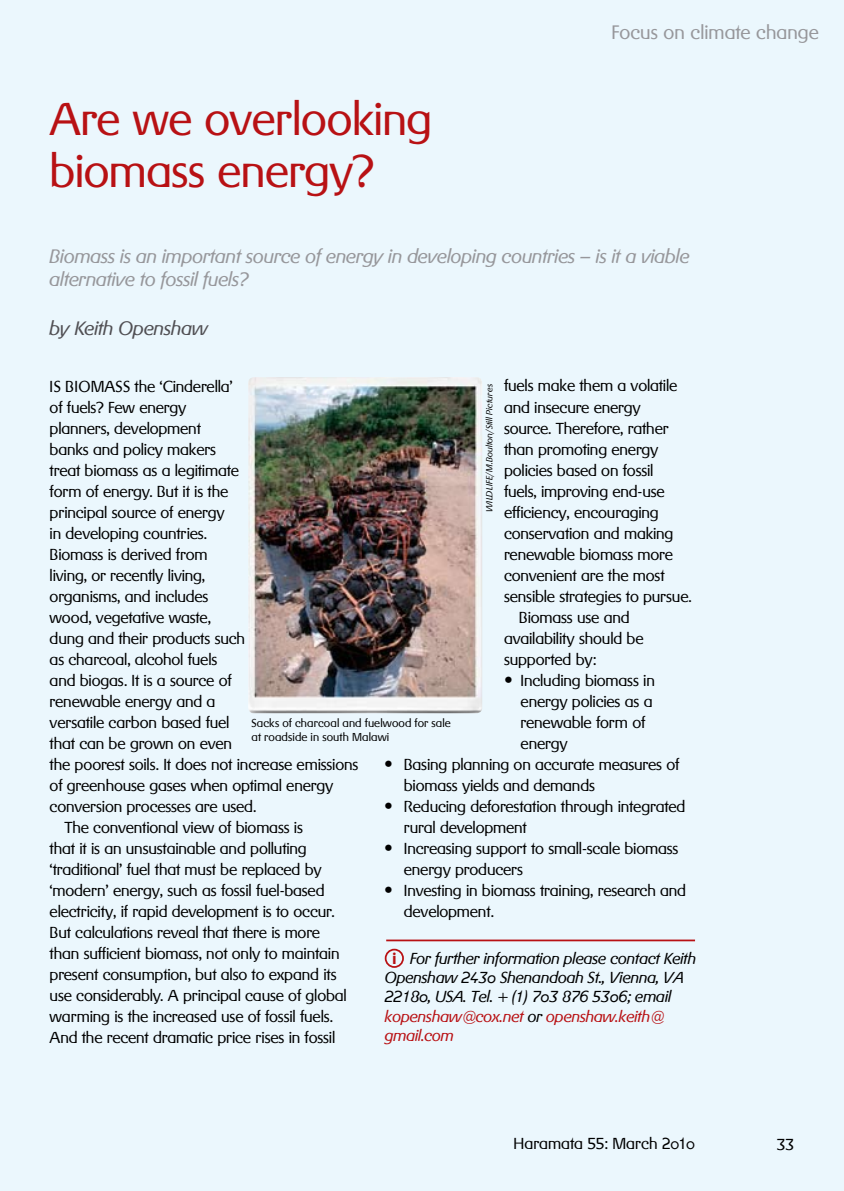
<style>
.page{position:relative;width:844px;height:1191px;background:#fff}
.page>*{position:absolute;margin:0;border:0;box-sizing:border-box;transform-origin:0 0}
.t1{font:300 45.5px/52.5px "Gerstner BQ";letter-spacing:-.01em;color:#b81114}
.t2{font:italic 300 19.25px/22.8px "Gerstner BQ";letter-spacing:-.01em;color:#97979b}
.t3{font:300 19.25px "Gerstner BQ";letter-spacing:.005em;color:#97979b}
.t4{font:italic 300 19.25px "Gerstner BQ";letter-spacing:-.01em;color:#504f53}
.t5{font:300 15.75px/21px "Gerstner BQ";letter-spacing:-.01em;color:#000}
.t6{font:italic 300 15.75px/19.2px "Gerstner BQ";letter-spacing:-.01em;color:#000}
.t7{font:500 15.75px "Gerstner BQ";color:#b81114}
.t8{font:300 11.38px/14px "Gerstner BQ";letter-spacing:.01em;color:#000}
.t9{font:italic 300 8.75px "Gerstner BQ";letter-spacing:.025em;color:#000}
.s1{font-size:26.25px}
.s2{color:#b81114}
</style>
<div class="page">
<div style="left:0;top:0;width:843px;height:1191px;background:#ebf7fd"></div>
<hr style="left:386px;top:939px;width:308px;height:2px;background:#b81114">
<div style="left:384px;top:948px;width:20px;height:20px;border:2px solid #b81114;border-radius:50%"></div>
<img style="left:248px;top:377px;width:234px;height:336px;border-radius:5px">
<h1 class="t1" style="left:50px;top:93px;width:384px">Are we overlooking biomass energy?</h1>
<p class="t3" style="left:611px;top:21px;width:209px">Focus on climate change</p>
<p class="t2" style="left:50px;top:245px;width:641px">Biomass is an important source of energy in developing countries – is it a viable alternative to fossil fuels?</p>
<p class="t4" style="left:50px;top:316px;width:159px">by Keith Openshaw</p>
<p class="t5" style="left:504px;top:375px;width:175px">fuels make them a volatile</p>
<p class="t5" style="left:504px;top:396px;width:138px">and insecure energy</p>
<p class="t5" style="left:504px;top:417px;width:166px">source. Therefore, rather</p>
<p class="t5" style="left:504px;top:438px;width:156px">than promoting energy</p>
<p class="t5" style="left:504px;top:459px;width:151px">policies based on fossil</p>
<p class="t5" style="left:504px;top:480px;width:162px">fuels, improving end-use</p>
<p class="t5" style="left:504px;top:501px;width:156px">efficiency, encouraging</p>
<p class="t5" style="left:504px;top:522px;width:171px">conservation and making</p>
<p class="t5" style="left:504px;top:543px;width:170px">renewable biomass more</p>
<p class="t5" style="left:504px;top:564px;width:162px">convenient are the most</p>
<p class="t5" style="left:504px;top:585px;width:189px">sensible strategies to pursue.</p>
<p class="t5" style="left:519px;top:606px;width:112px">Biomass use and</p>
<p class="t5" style="left:504px;top:627px;width:141px">availability should be</p>
<p class="t5" style="left:504px;top:648px;width:94px">supported by:</p>
<p class="t5" style="left:520px;top:669px;width:136px;text-indent:-17px"><span class="s1">•</span> Including biomass in energy policies as a renewable form of energy</p>
<p class="t5" style="left:404px;top:753px;width:277px;text-indent:-20px"><span class="s1">•</span> Basing planning on accurate measures of biomass yields and demands</p>
<p class="t5" style="left:404px;top:795px;width:283px;text-indent:-20px"><span class="s1">•</span> Reducing deforestation through integrated rural development</p>
<p class="t5" style="left:404px;top:837px;width:276px;text-indent:-20px"><span class="s1">•</span> Increasing support to small-scale biomass energy producers</p>
<p class="t5" style="left:404px;top:879px;width:283px;text-indent:-20px"><span class="s1">•</span> Investing in biomass training, research and development.</p>
<p class="t6" style="left:384px;top:948px;width:313px;text-indent:25px">For further information please contact Keith Openshaw 2430 Shenandoah St., Vienna, VA 22180, USA. Tel. + (1) 703 876 5306; email <span class="s2">kopenshaw@cox.net</span> or <span class="s2">openshaw.keith@ gmail.com</span></p>
<p class="t5" style="left:50px;top:376px;width:52px">Is biomass</p>
<p class="t5" style="left:135px;top:376px;width:100px">the ‘Cinderella’</p>
<p class="t5" style="left:50px;top:397px;width:138px">of fuels? Few energy</p>
<p class="t5" style="left:50px;top:418px;width:153px">planners, development</p>
<p class="t5" style="left:50px;top:439px;width:168px">banks and policy makers</p>
<p class="t5" style="left:50px;top:460px;width:191px">treat biomass as a legitimate</p>
<p class="t5" style="left:50px;top:481px;width:180px">form of energy. But it is the</p>
<p class="t5" style="left:50px;top:502px;width:176px">principal source of energy</p>
<p class="t5" style="left:50px;top:523px;width:159px">in developing countries.</p>
<p class="t5" style="left:50px;top:544px;width:159px">Biomass is derived from</p>
<p class="t5" style="left:50px;top:565px;width:157px">living, or recently living,</p>
<p class="t5" style="left:50px;top:586px;width:160px">organisms, and includes</p>
<p class="t5" style="left:50px;top:607px;width:163px">wood, vegetative waste,</p>
<p class="t5" style="left:50px;top:628px;width:197px">dung and their products such</p>
<p class="t5" style="left:50px;top:649px;width:169px">as charcoal, alcohol fuels</p>
<p class="t5" style="left:50px;top:670px;width:183px">and biogas. It is a source of</p>
<p class="t5" style="left:50px;top:691px;width:167px">renewable energy and a</p>
<p class="t5" style="left:50px;top:712px;width:181px">versatile carbon based fuel</p>
<p class="t5" style="left:50px;top:733px;width:184px">that can be grown on even</p>
<p class="t5" style="left:50px;top:754px;width:310px">the poorest soils. It does not increase emissions</p>
<p class="t5" style="left:50px;top:775px;width:285px">of greenhouse gases when optimal energy</p>
<p class="t5" style="left:50px;top:796px;width:208px">conversion processes are used.</p>
<p class="t5" style="left:64px;top:817px;width:240px">The conventional view of biomass is</p>
<p class="t5" style="left:50px;top:838px;width:258px">that it is an unsustainable and polluting</p>
<p class="t5" style="left:50px;top:859px;width:273px">‘traditional’ fuel that must be replaced by</p>
<p class="t5" style="left:50px;top:880px;width:276px">‘modern’ energy, such as fossil fuel-based</p>
<p class="t5" style="left:50px;top:901px;width:286px">electricity, if rapid development is to occur.</p>
<p class="t5" style="left:50px;top:922px;width:272px">But calculations reveal that there is more</p>
<p class="t5" style="left:50px;top:943px;width:291px">than sufficient biomass, not only to maintain</p>
<p class="t5" style="left:50px;top:964px;width:288px">present consumption, but also to expand its</p>
<p class="t5" style="left:50px;top:985px;width:298px">use considerably. A principal cause of global</p>
<p class="t5" style="left:50px;top:1006px;width:285px">warming is the increased use of fossil fuels.</p>
<p class="t5" style="left:50px;top:1027px;width:287px">And the recent dramatic price rises in fossil</p>
<p class="t9" style="left:484px;top:512px;width:130px;rotate:-90deg">WILDLIFE/M.Boulton/Still Pictures</p>
<p class="t8" style="left:251px;top:716px;width:201px">Sacks of charcoal and fuelwood for sale at roadside in south Malawi</p>
<p class="t7" style="left:392px;top:948px;width:5px">i</p>
<p class="t5" style="left:513px;top:1133px;width:183px">Haramata 55: March 2010</p>
<p class="t5" style="left:776px;top:1133px;width:19px">33</p>
</div>
